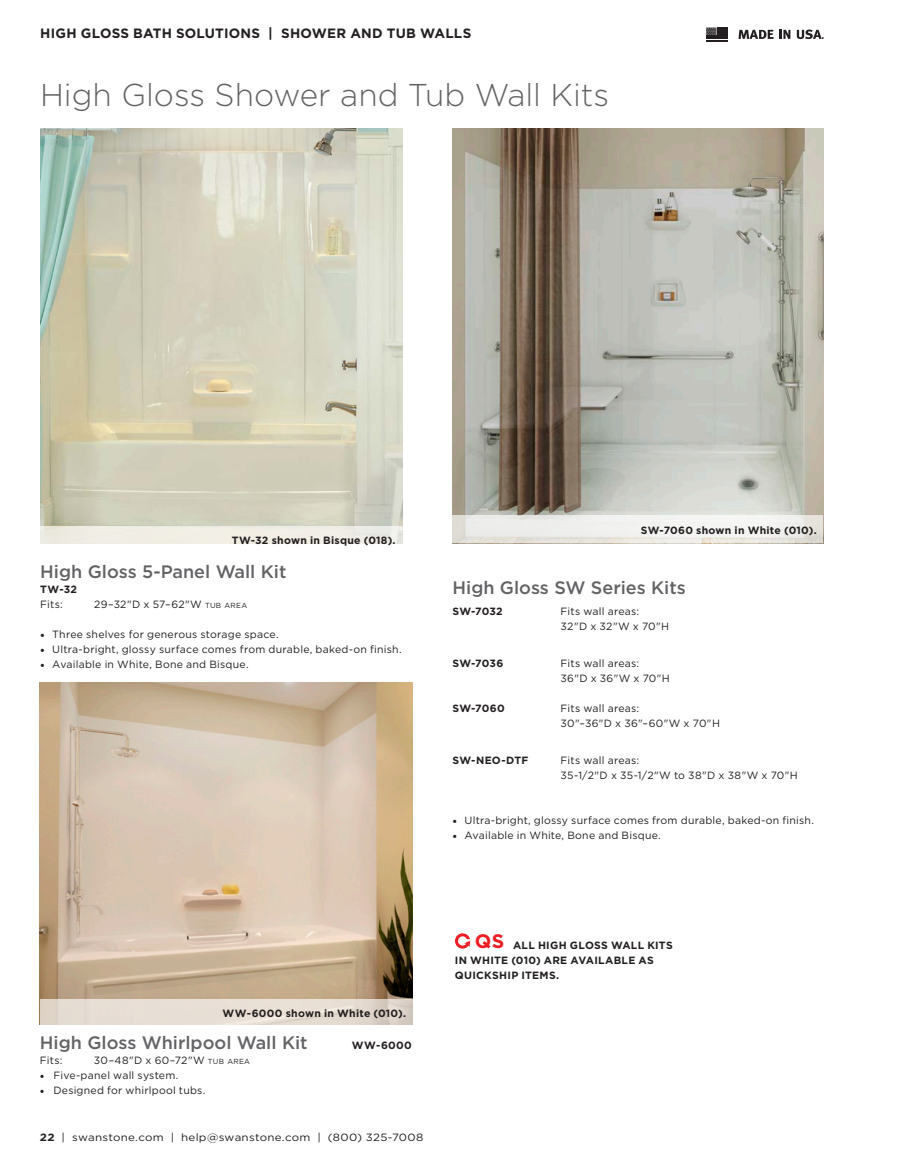
<style>
.page{position:relative;width:905px;height:1175px;background:#fff}
.page>*{position:absolute;margin:0;border:0;box-sizing:border-box;transform-origin:0 0}
.t1{font:300 31.5px "Gotham";color:#636366}
.t2{font:500 18px "Gotham";color:#636366}
.t3{font:700 13.5px "Gotham";letter-spacing:.015em;color:#231f20}
.t4{font:10.5px/15px "Gotham";letter-spacing:.02em;color:#231f20}
.t5{font:700 10.5px/15px "Gotham";letter-spacing:.02em;color:#231f20}
.t6{font:10.5px "Gotham";letter-spacing:.02em;color:#231f20;scale:1.1 1}
.s1{font-style:inherit}
.s2{font-size:7.35px}
.s3{font-family:"Minion Pro";font-size:12px}
.s4{font-weight:700}
.s5{font-size:19.5px;color:#ee1d23}
</style>
<div class="page">
<svg style="left:706px;top:28px;width:21px;height:13px"></svg>
<svg style="left:738px;top:30px;width:35px;height:9px"></svg>
<svg style="left:779px;top:30px;width:11px;height:9px"></svg>
<svg style="left:796px;top:30px;width:27px;height:9px"></svg>
<img style="left:40px;top:682px;width:373px;height:317px">
<svg style="left:40px;top:999px;width:373px;height:26px;background:#e4dbd1"></svg>
<img style="left:452px;top:128px;width:372px;height:415px">
<svg style="left:452px;top:516px;width:371px;height:27px;fill:#eeeeeb"></svg>
<img style="left:40px;top:128px;width:362px;height:398px">
<div style="left:40px;top:526px;width:362px;height:18px;background:#f0ede5"></div>
<div style="left:455px;top:933px;width:15px;height:15px;border:3px solid #ee1d23;border-radius:50%"></div>
<svg style="left:464px;top:938px;width:7px;height:9px"></svg>
<p class="t3" style="left:40px;top:24px;width:432px">HIGH GLOSS BATH SOLUTIONS | SHOWER AND TUB WALLS</p>
<h1 class="t1" style="left:40px;top:75px;width:570px">High Gloss Shower and Tub Wall Kits</h1>
<p class="t5" style="left:232px;top:533px;width:165px">TW-32 shown in Bisque (018).</p>
<h2 class="t2" style="left:40px;top:560px;width:248px">High Gloss 5-Panel Wall Kit</h2>
<p class="t5" style="left:40px;top:582px;width:38px">TW-32</p>
<p class="t4" style="left:40px;top:597px;width:24px">Fits:</p>
<p class="t4" style="left:94px;top:597px;width:154px">29–32"<span class="s1">D</span> x 57–62"<span class="s1">W</span> <span class="s2">TUB AREA</span></p>
<p class="t4" style="left:40px;top:627px;width:240px"><span class="s3">•</span> Three shelves for generous storage space.</p>
<p class="t4" style="left:40px;top:642px;width:363px"><span class="s3">•</span> Ultra-bright, glossy surface comes from durable, baked-on finish.</p>
<p class="t4" style="left:40px;top:657px;width:210px"><span class="s3">•</span> Available in White, Bone and Bisque.</p>
<p class="t5" style="left:641px;top:522px;width:177px">SW-7060 shown in White (010).</p>
<h2 class="t2" style="left:452px;top:575px;width:235px">High Gloss SW Series Kits</h2>
<p class="t5" style="left:452px;top:604px;width:52px">SW-7032</p>
<p class="t4" style="left:560px;top:604px;width:110px">Fits wall areas:<br>32"D x 32"W x 70"H</p>
<p class="t5" style="left:452px;top:656px;width:52px">SW-7036</p>
<p class="t4" style="left:560px;top:655px;width:111px">Fits wall areas:<br>36"D x 36"W x 70"H</p>
<p class="t5" style="left:452px;top:701px;width:54px">SW-7060</p>
<p class="t4" style="left:560px;top:700px;width:161px">Fits wall areas:<br>30"–36"D x 36"–60"W x 70"H</p>
<p class="t5" style="left:452px;top:752px;width:77px">SW-NEO-DTF</p>
<p class="t4" style="left:560px;top:752px;width:239px">Fits wall areas:<br>35-1/2"D x 35-1/2"W to 38"D x 38"W x 70"H</p>
<p class="t4" style="left:452px;top:812px;width:363px"><span class="s3">•</span> Ultra-bright, glossy surface comes from durable, baked-on finish.</p>
<p class="t4" style="left:452px;top:827px;width:210px"><span class="s3">•</span> Available in White, Bone and Bisque.</p>
<p class="t5" style="left:223px;top:1005px;width:185px">WW-6000 shown in White (010).</p>
<h2 class="t2" style="left:40px;top:1030px;width:269px">High Gloss Whirlpool Wall Kit</h2>
<p class="t5" style="left:352px;top:1037px;width:61px">WW-6000</p>
<p class="t4" style="left:40px;top:1052px;width:24px">Fits:</p>
<p class="t4" style="left:94px;top:1052px;width:158px">30–48"<span class="s1">D</span> x 60–72"<span class="s1">W</span> <span class="s2">TUB AREA</span></p>
<p class="t4" style="left:40px;top:1067px;width:140px"><span class="s3">•</span> Five-panel wall system.</p>
<p class="t4" style="left:40px;top:1082px;width:167px"><span class="s3">•</span> Designed for whirlpool tubs.</p>
<p class="t6" style="left:40px;top:1130px;width:350px"><span class="s4">22</span> | swanstone.com | help@swanstone.com | (800) 325-7008</p>
<p class="t5" style="left:455px;top:937px;width:219px;text-indent:20px"><span class="s5">QS</span> ALL HIGH GLOSS WALL KITS<br>IN WHITE (010) ARE AVAILABLE AS<br>QUICKSHIP ITEMS.</p>
</div>
